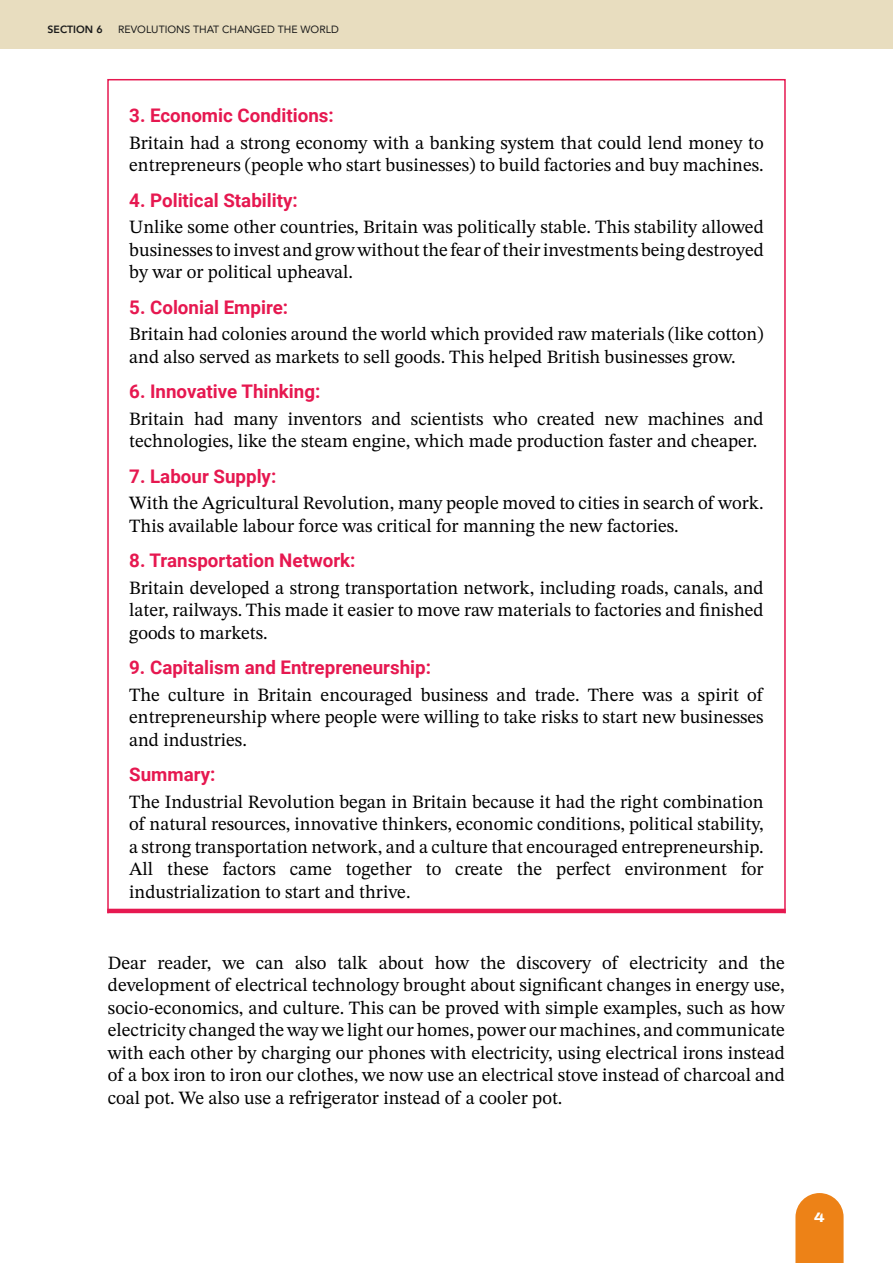
<style>
.page{position:relative;width:893px;height:1263px;background:#fff}
.page>*{position:absolute;margin:0;border:0;box-sizing:border-box;transform-origin:0 0}
.t1{font:18.75px/22.5px "STIX Two Text";color:#000;text-align:justify}
.t2{font:700 18.75px "Roboto";color:#e61850}
.t3{font:800 13.5px "Archivo Expanded";color:#fff}
.t4{font:10.5px "Avenir";color:#1a1a1a}
.t5{font:800 10.5px "Avenir";color:#1a1a1a}
</style>
<div class="page">
<div style="left:0;top:0;width:893px;height:49px;background:#e8ddbf"></div>
<svg style="left:795px;top:1193px;width:49px;height:70px;background:#ee8d2c"></svg>
<hr style="left:107px;top:909px;width:679px;height:4px;background:#e61850">
<p class="t5" style="left:48px;top:21px;width:57px">SECTION 6</p>
<p class="t4" style="left:118px;top:21px;width:222px">REVOLUTIONS THAT CHANGED THE WORLD</p>
<p class="t2" style="left:129px;top:102px;width:206px">3. Economic Conditions:</p>
<p class="t1" style="left:129px;top:131px;width:636px">Britain had a strong economy with a banking system that could lend money to entrepreneurs (people who start businesses) to build factories and buy machines.</p>
<p class="t2" style="left:129px;top:187px;width:170px">4. Political Stability:</p>
<p class="t1" style="left:129px;top:216px;width:636px">Unlike some other countries, Britain was politically stable. This stability allowed businesses to invest and grow without the fear of their investments being destroyed by war or political upheaval.</p>
<p class="t2" style="left:129px;top:294px;width:160px">5. Colonial Empire:</p>
<p class="t1" style="left:129px;top:323px;width:636px">Britain had colonies around the world which provided raw materials (like cotton) and also served as markets to sell goods. This helped British businesses grow.</p>
<p class="t2" style="left:129px;top:378px;width:193px">6. Innovative Thinking:</p>
<p class="t1" style="left:129px;top:407px;width:636px">Britain had many inventors and scientists who created new machines and technologies, like the steam engine, which made production faster and cheaper.</p>
<p class="t2" style="left:129px;top:463px;width:149px">7. Labour Supply:</p>
<p class="t1" style="left:129px;top:492px;width:636px">With the Agricultural Revolution, many people moved to cities in search of work.<br>This available labour force was critical for manning the new factories.</p>
<p class="t2" style="left:129px;top:547px;width:228px">8. Transportation Network:</p>
<p class="t1" style="left:129px;top:576px;width:636px">Britain developed a strong transportation network, including roads, canals, and later, railways. This made it easier to move raw materials to factories and finished goods to markets.</p>
<p class="t2" style="left:129px;top:654px;width:303px">9. Capitalism and Entrepreneurship:</p>
<p class="t1" style="left:129px;top:683px;width:636px">The culture in Britain encouraged business and trade. There was a spirit of entrepreneurship where people were willing to take risks to start new businesses and industries.</p>
<p class="t2" style="left:129px;top:761px;width:88px">Summary:</p>
<p class="t1" style="left:129px;top:790px;width:636px">The Industrial Revolution began in Britain because it had the right combination of natural resources, innovative thinkers, economic conditions, political stability, a strong transportation network, and a culture that encouraged entrepreneurship.<br>All these factors came together to create the perfect environment for industrialization to start and thrive.</p>
<p class="t1" style="left:108px;top:951px;width:679px">Dear reader, we can also talk about how the discovery of electricity and the development of electrical technology brought about significant changes in energy use, socio-economics, and culture. This can be proved with simple examples, such as how electricity changed the way we light our homes, power our machines, and communicate with each other by charging our phones with electricity, using electrical irons instead of a box iron to iron our clothes, we now use an electrical stove instead of charcoal and coal pot. We also use a refrigerator instead of a cooler pot.</p>
<p class="t3" style="left:814px;top:1207px;width:12px">4</p>
</div>
